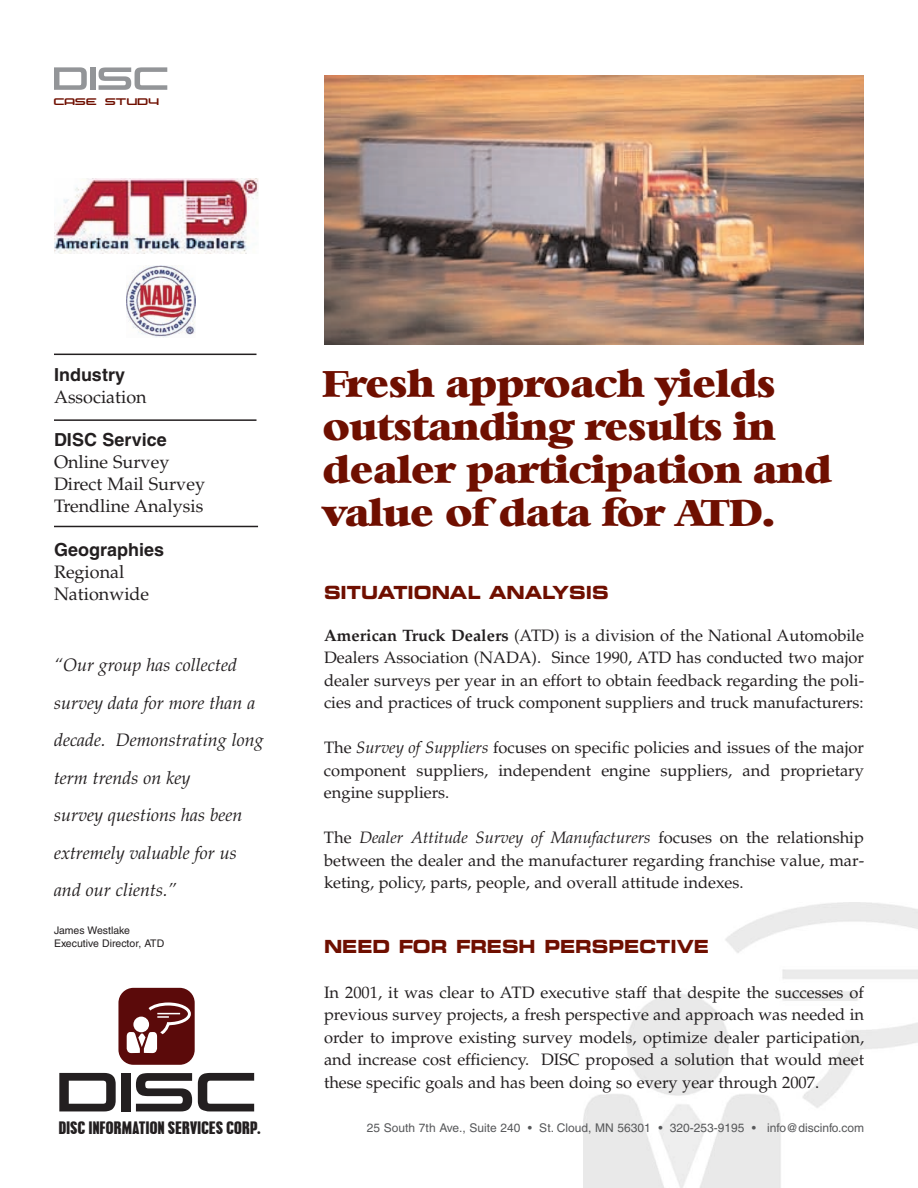
<style>
.page{position:relative;width:918px;height:1188px;background:#fff}
.page>*{position:absolute;margin:0;border:0;box-sizing:border-box;transform-origin:0 0}
.t1{font:154.8px "XXIISTATIC";color:#231f20}
.t2{font:90px "XXIISTATIC";color:#939598}
.t3{font:36px/43.2px "Bianca";color:#6f0f00}
.t4{font:27px "XXIISTATIC";color:#6f0f00}
.t5{font:italic 18px/37.5px "Palatino";color:#231f20}
.t6{font:18px/21.9px "Palatino";color:#231f20}
.t7{font:700 expanded 18px "Square 721 BT";color:#6f0f00;scale:.9 1}
.t8{font:700 18px "Helvetica";color:#231f20}
.t9{font:16.5px/22.5px "Palatino";color:#231f20;text-align:justify}
.t10{font:700 condensed 14.1px "OPTI Pilsen";color:#231f20}
.t11{font:12px "Helvetica";color:#57585a}
.t12{font:10.5px/12.6px "Helvetica";color:#231f20}
.s1{font-weight:700}
.s2{font-style:italic}
</style>
<div class="page">
<div style="left:118px;top:988px;width:77px;height:77px;background:#5b0a0a;border-radius:15px"></div>
<svg style="left:127px;top:1002px;width:64px;height:51px"></svg>
<img style="left:324px;top:75px;width:540px;height:269px">
<img style="left:54px;top:178px;width:204px;height:76px">
<img style="left:126px;top:265px;width:69px;height:73px">
<hr style="left:54px;top:354px;width:202px;height:1px;background:#231f20">
<hr style="left:54px;top:419px;width:202px;height:2px;background:#231f20">
<hr style="left:54px;top:526px;width:204px;height:1px;background:#231f20">
<h2 class="t2" style="left:54px;top:6px;width:118px">DISC</h2>
<h3 class="t4" style="left:54px;top:80px;width:107px">CASE STUDY</h3>
<p class="t8" style="left:54px;top:367px;width:73px">Industry</p>
<p class="t6" style="left:54px;top:388px;width:94px">Association</p>
<p class="t8" style="left:54px;top:433px;width:114px">DISC Service</p>
<p class="t6" style="left:54px;top:453px;width:153px">Online Survey<br>Direct Mail Survey<br>Trendline Analysis</p>
<p class="t8" style="left:54px;top:542px;width:112px">Geographies</p>
<p class="t6" style="left:54px;top:563px;width:97px">Regional<br>Nationwide</p>
<p class="t5" style="left:54px;top:648px;width:211px">“Our group has collected survey data for more than a decade. Demonstrating long term trends on key<br>survey questions has been extremely valuable for us and our clients.”</p>
<p class="t12" style="left:54px;top:925px;width:112px">James Westlake<br>Executive Director, ATD</p>
<h1 class="t1" style="left:59px;top:968px;width:202px">DISC</h1>
<p class="t10" style="left:59px;top:1121px;width:204px">DISC INFORMATION SERVICES CORP.</p>
<h3 class="t3" style="left:323px;top:363px;width:510px">Fresh approach yields outstanding results in dealer participation and value of data for ATD.</h3>
<p class="t7" style="left:324px;top:586px;width:318px">SITUATIONAL ANALYSIS</p>
<p class="t9" style="left:324px;top:626px;width:542px"><span class="s1">American Truck Dealers</span> (ATD) is a division of the National Automobile Dealers Association (NADA). Since 1990, ATD has conducted two major dealer surveys per year in an effort to obtain feedback regarding the poli&shy;cies and practices of truck component suppliers and truck manufacturers:</p>
<p class="t9" style="left:324px;top:738px;width:542px">The <span class="s2">Survey of Suppliers</span> focuses on specific policies and issues of the major component suppliers, independent engine suppliers, and proprietary engine suppliers.</p>
<p class="t9" style="left:324px;top:828px;width:542px">The <span class="s2">Dealer Attitude Survey of Manufacturers</span> focuses on the relationship between the dealer and the manufacturer regarding franchise value, mar&shy;keting, policy, parts, people, and overall attitude indexes.</p>
<p class="t7" style="left:324px;top:940px;width:429px">NEED FOR FRESH PERSPECTIVE</p>
<p class="t9" style="left:324px;top:983px;width:542px">In 2001, it was clear to ATD executive staff that despite the successes of previous survey projects, a fresh perspective and approach was needed in order to improve existing survey models, optimize dealer participation, and increase cost efficiency. DISC proposed a solution that would meet these specific goals and has been doing so every year through 2007.</p>
<p class="t11" style="left:367px;top:1124px;width:499px">25 South 7th Ave., Suite 240 • St. Cloud, MN 56301 • 320-253-9195 • info@discinfo.com</p>
</div>
